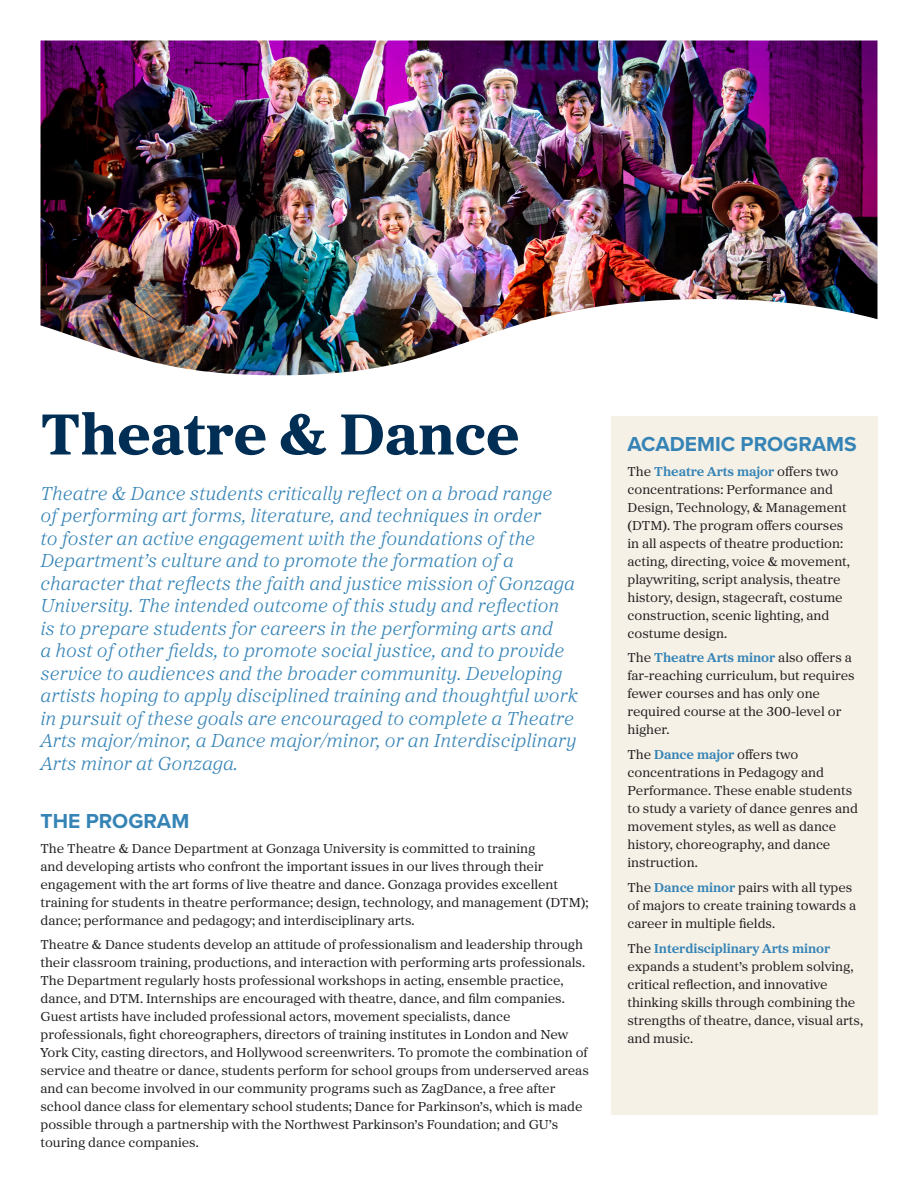
<style>
.page{position:relative;width:918px;height:1188px;background:#fff}
.page>*{position:absolute;margin:0;border:0;box-sizing:border-box;transform-origin:0 0}
.Program_Name{font:60px "Proxima Sera Extrabld";color:#002e54}
.Subhead{font:700 21px "Proxima Nova";color:#3684b6}
.Intro_program{font:italic 300 19.5px/22.5px "Proxima Sera";color:#3684b6}
.Body_text_2023{font:13.5px/18px "Proxima Sera";color:#231f20}
.s1{font-weight:700;color:#3684b6}
</style>
<div class="page">
<img style="left:40px;top:40px;width:838px;height:335px">
<div style="left:611px;top:416px;width:267px;height:698px;background:#f5f1e7"></div>
<p class="Program_Name" style="left:40px;top:386px;width:480px">Theatre &amp; Dance</p>
<p class="Intro_program" style="left:40px;top:481px;width:539px">Theatre &amp; Dance students critically reflect on a broad range<br>of performing art forms, literature, and techniques in order<br>to foster an active engagement with the foundations of the Department’s culture and to promote the formation of a character that reflects the faith and justice mission of Gonzaga University. The intended outcome of this study and reflection is to prepare students for careers in the performing arts and<br>a host of other fields, to promote social justice, and to provide service to audiences and the broader community. Developing artists hoping to apply disciplined training and thoughtful work in pursuit of these goals are encouraged to complete a Theatre Arts major/minor, a Dance major/minor, or an Interdisciplinary Arts minor at Gonzaga.</p>
<p class="Subhead" style="left:40px;top:805px;width:150px">THE PROGRAM</p>
<p class="Body_text_2023" style="left:40px;top:838px;width:550px">The Theatre &amp; Dance Department at Gonzaga University is committed to training<br>and developing artists who confront the important issues in our lives through their engagement with the art forms of live theatre and dance. Gonzaga provides excellent training for students in theatre performance; design, technology, and management (DTM); dance; performance and pedagogy; and interdisciplinary arts.</p>
<p class="Body_text_2023" style="left:40px;top:935px;width:550px">Theatre &amp; Dance students develop an attitude of professionalism and leadership through their classroom training, productions, and interaction with performing arts professionals.<br>The Department regularly hosts professional workshops in acting, ensemble practice, dance, and DTM. Internships are encouraged with theatre, dance, and film companies.<br>Guest artists have included professional actors, movement specialists, dance professionals, fight choreographers, directors of training institutes in London and New York City, casting directors, and Hollywood screenwriters. To promote the combination of service and theatre or dance, students perform for school groups from underserved areas and can become involved in our community programs such as ZagDance, a free after school dance class for elementary school students; Dance for Parkinson’s, which is made possible through a partnership with the Northwest Parkinson’s Foundation; and GU’s touring dance companies.</p>
<p class="Subhead" style="left:627px;top:428px;width:231px">ACADEMIC PROGRAMS</p>
<p class="Body_text_2023" style="left:627px;top:461px;width:224px">The <span class="s1">Theatre Arts major</span> offers two concentrations: Performance and Design, Technology, &amp; Management (DTM). The program offers courses in all aspects of theatre production: acting, directing, voice &amp; movement, playwriting, script analysis, theatre history, design, stagecraft, costume construction, scenic lighting, and costume design.</p>
<p class="Body_text_2023" style="left:627px;top:648px;width:229px">The <span class="s1">Theatre Arts minor</span> also offers a far-reaching curriculum, but requires fewer courses and has only one required course at the 300-level or higher.</p>
<p class="Body_text_2023" style="left:627px;top:745px;width:232px">The <span class="s1">Dance major</span> offers two concentrations in Pedagogy and<br>Performance. These enable students to study a variety of dance genres and movement styles, as well as dance history, choreography, and dance instruction.</p>
<p class="Body_text_2023" style="left:627px;top:878px;width:230px">The <span class="s1">Dance minor</span> pairs with all types of majors to create training towards a career in multiple fields.</p>
<p class="Body_text_2023" style="left:627px;top:938px;width:237px">The <span class="s1">Interdisciplinary Arts minor </span>expands a student’s problem solving, critical reflection, and innovative thinking skills through combining the strengths of theatre, dance, visual arts, and music.</p>
</div>
